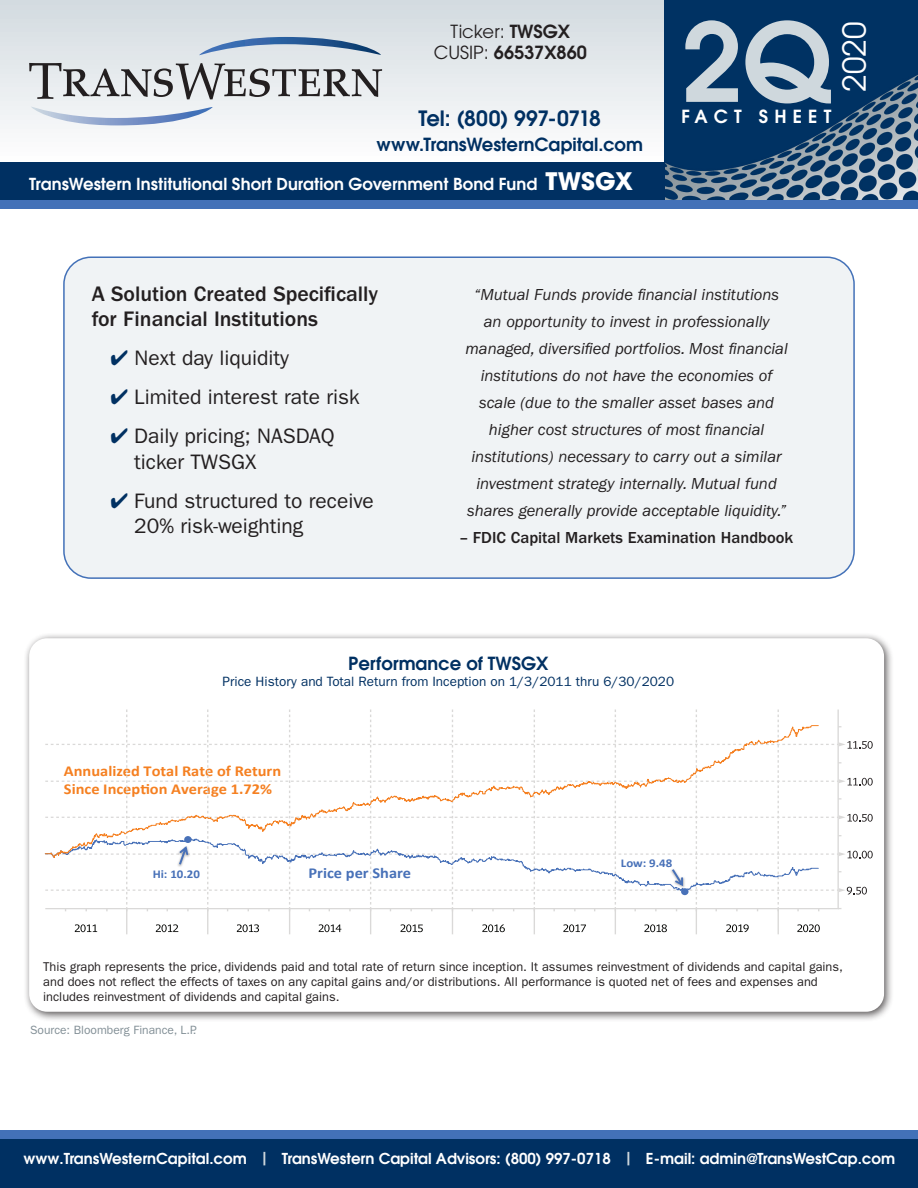
<style>
.page{position:relative;width:918px;height:1188px;background:#fff}
.page>*{position:absolute;margin:0;border:0;box-sizing:border-box;transform-origin:0 0}
.t1{font:600 108px "ITC Avant Garde Std";color:#cfd8dd}
.t2{font:31.5px "ITC Avant Garde Std";color:#fff}
.t3{font:500 21.75px/25px "ITC Franklin Gothic Std";color:#231f20}
.List_Paragraph{font:21px/25.5px "ITC Franklin Gothic Std";color:#231f20}
.t4{font:600 21px "ITC Avant Garde Std";letter-spacing:-.02em;color:#003062}
.t5{font:600 18px "ITC Avant Garde Std";color:#003062}
.t6{font:600 18px "ITC Avant Garde Std";color:#231f20}
.t7{font:18px "ITC Avant Garde Std";color:#231f20}
.t8{font:600 18px "ITC Avant Garde Std";letter-spacing:.34em;color:#fff}
.List_Paragraph-2{font:italic 16.5px/27px "ITC Franklin Gothic Std";color:#231f20;text-align:center}
.t9{font:600 16.5px "ITC Avant Garde Std";letter-spacing:.005em;color:#fff}
.List_Paragraph-3{font:500 16.5px "ITC Franklin Gothic Std";color:#231f20}
.t10{font:700 15.15px/18.3px "Calibri";color:#f58021;scale:1.08 1}
.t11{font:700 15.15px "Calibri";color:#4871b8;scale:1.08 1}
.t12{font:600 15px "ITC Avant Garde Std";color:#fff}
.t13{font:13.5px "ITC Franklin Gothic Std";color:#003062}
.t14{font:12.75px/14.7px "ITC Franklin Gothic Std";color:#231f20}
.Source__graphs{font:12px "ITC Franklin Gothic Std";color:#828f96}
.t15{font:700 12px "Calibri";color:#4871b8;scale:1.08 1}
.s1{font-weight:600}
.s2{font-weight:400}
.s3{font-weight:700;font-size:24px}
.s4{color:#003062}
.s5{font-size:13.5px;color:#cfd8dd}
</style>
<div class="page">
<div style="left:0;top:1136px;width:918px;height:52px;background:#003062"></div>
<div style="left:0;top:0;width:664px;height:164px;background:linear-gradient(to bottom,#d2dadf,#fefefe)"></div>
<img style="left:664px;top:0;width:254px;height:200px">
<div style="left:0;top:162px;width:664px;height:41px;background:#003062"></div>
<div style="left:64px;top:257px;width:790px;height:321px;background:#f0f3f5;border-radius:27px"></div>
<div style="left:63px;top:256px;width:792px;height:323px;border:2px solid #4371b8;border-radius:27px"></div>
<div style="left:0;top:1130px;width:918px;height:8px;background:#4371b8"></div>
<div style="left:0;top:200px;width:918px;height:8px;background:#4371b8"></div>
<svg style="left:29px;top:63px;width:353px;height:36px;background:#b5b7b9"></svg>
<svg style="left:30px;top:106px;width:183px;height:19px"></svg>
<svg style="left:199px;top:37px;width:182px;height:19px;background:#a4b8ce"></svg>
<div style="left:23px;top:632px;width:872px;height:390px;background:#231f20;opacity:.75"></div>
<div style="left:29px;top:638px;width:855px;height:374px;background:#fff;border-radius:18px"></div>
<svg style="left:45px;top:710px;width:828px;height:224px"></svg>
<p class="t7" style="left:450px;top:20px;width:121px">Ticker: <span class="s1">TWSGX</span></p>
<p class="t6" style="left:434px;top:41px;width:154px"><span class="s2">CUSIP:</span> 66537X860</p>
<p class="t4" style="left:419px;top:104px;width:184px">Tel: (800) 997-0718</p>
<p class="t5" style="left:377px;top:133px;width:268px">www.TransWesternCapital.com</p>
<p class="t9" style="left:29px;top:173px;width:605px">TransWestern Institutional Short Duration Government Bond Fund <span class="s3">TWSGX</span></p>
<p class="t1" style="left:681px;top:-8px;width:153px">2Q</p>
<p class="t8" style="left:681px;top:105px;width:151px">FACT SHEET</p>
<p class="t2" style="left:835px;top:92px;width:71px;rotate:-90deg">2020</p>
<p class="t3" style="left:92px;top:282px;width:288px">A Solution Created Specifically for Financial Institutions</p>
<p class="List_Paragraph" style="left:111px;top:346px;width:180px"><span class="s4">✔</span> Next day liquidity</p>
<p class="List_Paragraph" style="left:111px;top:385px;width:251px"><span class="s4">✔</span> Limited interest rate risk</p>
<p class="List_Paragraph" style="left:134px;top:424px;width:202px;text-indent:-24px"><span class="s4">✔</span> Daily pricing; NASDAQ ticker TWSGX</p>
<p class="List_Paragraph" style="left:134px;top:488px;width:241px;text-indent:-24px"><span class="s4">✔</span> Fund structured to receive<br>20% risk‑weighting</p>
<p class="List_Paragraph-2" style="left:465px;top:281px;width:324px">“Mutual Funds provide financial institutions an opportunity to invest in professionally managed, diversified portfolios. Most financial institutions do not have the economies of scale (due to the smaller asset bases and higher cost structures of most financial institutions) necessary to carry out a similar investment strategy internally. Mutual fund shares generally provide acceptable liquidity.”</p>
<p class="List_Paragraph-3" style="left:460px;top:528px;width:335px">– FDIC Capital Markets Examination Handbook</p>
<p class="t5" style="left:348px;top:652px;width:202px">Performance of TWSGX</p>
<p class="t13" style="left:223px;top:674px;width:453px">Price History and Total Return from Inception on 1/3/2011 thru 6/30/2020</p>
<p class="t10" style="left:64px;top:761px;width:203px">Annualized Total Rate of Return<br>Since Inception Average 1.72%</p>
<p class="t15" style="left:153px;top:866px;width:45px">Hi: 10.20</p>
<p class="t11" style="left:309px;top:863px;width:96px">Price per Share</p>
<p class="t15" style="left:621px;top:855px;width:49px">Low: 9.48</p>
<p class="t14" style="left:43px;top:960px;width:801px">This graph represents the price, dividends paid and total rate of return since inception. It assumes reinvestment of dividends and capital gains, and does not reflect the effects of taxes on any capital gains and/or distributions. All performance is quoted net of fees and expenses and includes reinvestment of dividends and capital gains.</p>
<p class="Source__graphs" style="left:30px;top:1024px;width:168px">Source: Bloomberg Finance, L.P.</p>
<p class="t12" style="left:24px;top:1149px;width:873px">www.TransWesternCapital.com <span class="s5">|</span> TransWestern Capital Advisors: (800) 997-0718 <span class="s5">|</span> E-mail: admin@TransWestCap.com</p>
</div>
